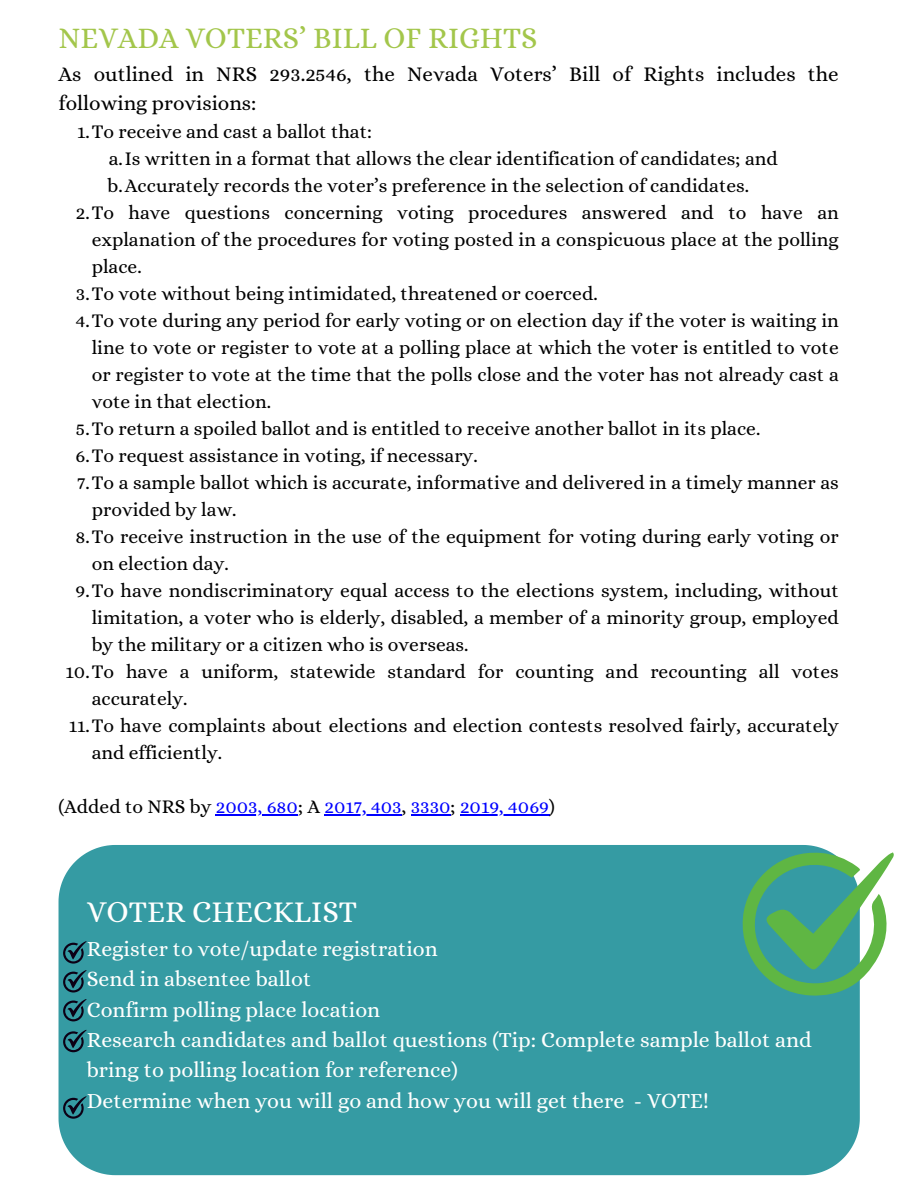
<style>
.page{position:relative;width:918px;height:1188px;background:#fff}
.page>*{position:absolute;margin:0;border:0;box-sizing:border-box;transform-origin:0 0}
.t1{font:30.3px "Alice";color:#fffffe}
.t2{font:30px "Alice";color:#a3c64b}
.t3{font:21.75px/30.3px "Alice";color:#fffffe}
.t4{font:21px/29.2px "Alice";color:#000}
.t5{font:19.5px/27px "Alice";color:#000}
.t6{font:19.5px "Alice";color:#00f}
.s1{color:#000}
</style>
<div class="page">
<hr style="left:216px;top:814px;width:82px;height:1px;background:#00f">
<hr style="left:325px;top:814px;width:77px;height:1px;background:#00f">
<hr style="left:411px;top:814px;width:40px;height:1px;background:#00f">
<hr style="left:460px;top:814px;width:89px;height:1px;background:#00f">
<div style="left:59px;top:845px;width:801px;height:330px;background:#359ba3"></div>
<svg style="left:63px;top:941px;width:24px;height:23px"></svg>
<svg style="left:63px;top:970px;width:24px;height:23px"></svg>
<svg style="left:63px;top:999px;width:24px;height:22px"></svg>
<svg style="left:63px;top:1030px;width:24px;height:22px"></svg>
<svg style="left:63px;top:1096px;width:24px;height:23px"></svg>
<svg style="left:736px;top:850px;width:158px;height:147px"></svg>
<h1 class="t2" style="left:59px;top:21px;width:481px">NEVADA VOTERS’ BILL OF RIGHTS</h1>
<h1 class="t4" style="left:59px;top:59px;width:782px">As outlined in NRS 293.2546, the Nevada Voters’ Bill of Rights includes the following provisions:</h1>
<p class="t5" style="left:77px;top:118px;width:296px">1.To receive and cast a ballot that:</p>
<p class="t5" style="left:109px;top:145px;width:671px">a.Is written in a format that allows the clear identification of candidates; and</p>
<p class="t5" style="left:108px;top:172px;width:643px">b.Accurately records the voter’s preference in the selection of candidates.</p>
<p class="t5" style="left:92px;top:199px;width:749px;text-align:justify;text-indent:-16px">2.To have questions concerning voting procedures answered and to have an explanation of the procedures for voting posted in a conspicuous place at the polling place.</p>
<p class="t5" style="left:76px;top:280px;width:523px">3.To vote without being intimidated, threatened or coerced.</p>
<p class="t5" style="left:92px;top:307px;width:749px;text-align:justify;text-indent:-16px">4.To vote during any period for early voting or on election day if the voter is waiting in line to vote or register to vote at a polling place at which the voter is entitled to vote or register to vote at the time that the polls close and the voter has not already cast a vote in that election.</p>
<p class="t5" style="left:76px;top:415px;width:686px">5.To return a spoiled ballot and is entitled to receive another ballot in its place.</p>
<p class="t5" style="left:75px;top:442px;width:404px">6.To request assistance in voting, if necessary.</p>
<p class="t5" style="left:92px;top:469px;width:749px;text-indent:-15px">7.To a sample ballot which is accurate, informative and delivered in a timely manner as provided by law.</p>
<p class="t5" style="left:92px;top:523px;width:749px;text-indent:-16px">8.To receive instruction in the use of the equipment for voting during early voting or on election day.</p>
<p class="t5" style="left:92px;top:577px;width:749px;text-align:justify;text-indent:-16px">9.To have nondiscriminatory equal access to the elections system, including, without limitation, a voter who is elderly, disabled, a member of a minority group, employed by the military or a citizen who is overseas.</p>
<p class="t5" style="left:92px;top:658px;width:749px;text-indent:-26px">10.To have a uniform, statewide standard for counting and recounting all votes accurately.</p>
<p class="t5" style="left:92px;top:712px;width:749px;text-indent:-23px">11.To have complaints about elections and election contests resolved fairly, accurately and efficiently.</p>
<p class="t6" style="left:59px;top:795px;width:498px"><span class="s1">(Added to NRS by</span> 2003, 680<span class="s1">; A</span> 2017, 403<span class="s1">,</span> 3330<span class="s1">;</span> 2019, 4069<span class="s1">)</span></p>
<p class="t1" style="left:87px;top:894px;width:272px">VOTER CHECKLIST</p>
<p class="t3" style="left:87px;top:933px;width:726px">Register to vote/update registration<br>Send in absentee ballot<br>Confirm polling place location<br>Research candidates and ballot questions (Tip: Complete sample ballot and bring to polling location for reference)<br>Determine when you will go and how you will get there - VOTE!</p>
</div>
